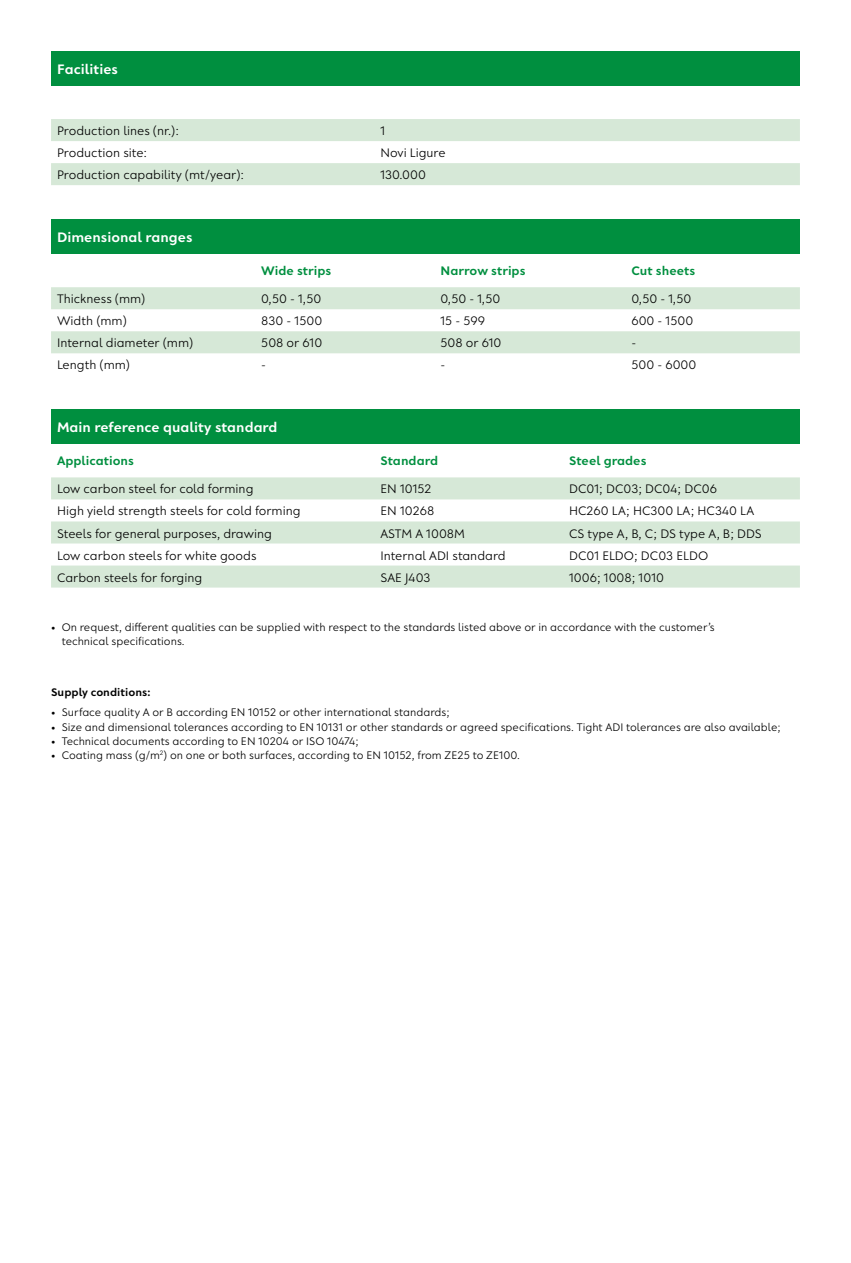
<style>
.page{position:relative;width:851px;height:1263px;background:#fff}
.page>*{position:absolute;margin:0;border:0;box-sizing:border-box;transform-origin:0 0}
.t1{font:600 15px "Larryline";color:#fff}
.t2{font:13.5px "Larryline";color:#000}
.t3{font:600 13.5px "Larryline";color:#008f3f}
.t4{font:12px/14.4px "Larryline";color:#000}
.t5{font:600 12px "Larryline";color:#000}
</style>
<div class="page">
<div style="left:51px;top:51px;width:748px;height:34px;background:#008f3f"></div>
<svg style="left:51px;top:119px;width:748px;height:66px;fill:#d6e8d7"></svg>
<div style="left:51px;top:219px;width:748px;height:34px;background:#008f3f"></div>
<svg style="left:51px;top:287px;width:748px;height:66px;fill:#d6e8d7"></svg>
<div style="left:51px;top:409px;width:748px;height:34px;background:#008f3f"></div>
<svg style="left:51px;top:477px;width:748px;height:111px;fill:#d6e8d7"></svg>
<p class="t1" style="left:57px;top:60px;width:62px">Facilities</p>
<p class="t2" style="left:57px;top:123px;width:123px">Production lines (nr.):</p>
<p class="t2" style="left:380px;top:123px;width:6px">1</p>
<p class="t2" style="left:57px;top:145px;width:92px">Production site:</p>
<p class="t2" style="left:380px;top:145px;width:67px">Novi Ligure</p>
<p class="t2" style="left:57px;top:167px;width:188px">Production capability (mt/year):</p>
<p class="t2" style="left:380px;top:167px;width:47px">130.000</p>
<p class="t1" style="left:57px;top:228px;width:137px">Dimensional ranges</p>
<p class="t3" style="left:261px;top:263px;width:72px">Wide strips</p>
<p class="t3" style="left:440px;top:263px;width:87px">Narrow strips</p>
<p class="t3" style="left:631px;top:263px;width:65px">Cut sheets</p>
<p class="t2" style="left:57px;top:291px;width:90px">Thickness (mm)</p>
<p class="t2" style="left:261px;top:291px;width:62px">0,50 - 1,50</p>
<p class="t2" style="left:440px;top:291px;width:62px">0,50 - 1,50</p>
<p class="t2" style="left:631px;top:291px;width:62px">0,50 - 1,50</p>
<p class="t2" style="left:57px;top:313px;width:71px">Width (mm)</p>
<p class="t2" style="left:261px;top:313px;width:62px">830 - 1500</p>
<p class="t2" style="left:440px;top:313px;width:46px">15 - 599</p>
<p class="t2" style="left:631px;top:313px;width:63px">600 - 1500</p>
<p class="t2" style="left:57px;top:335px;width:138px">Internal diameter (mm)</p>
<p class="t2" style="left:261px;top:335px;width:62px">508 or 610</p>
<p class="t2" style="left:440px;top:335px;width:62px">508 or 610</p>
<p class="t2" style="left:631px;top:335px;width:6px">-</p>
<p class="t2" style="left:57px;top:357px;width:75px">Length (mm)</p>
<p class="t2" style="left:261px;top:357px;width:6px">-</p>
<p class="t2" style="left:440px;top:357px;width:6px">-</p>
<p class="t2" style="left:631px;top:357px;width:66px">500 - 6000</p>
<p class="t1" style="left:57px;top:418px;width:222px">Main reference quality standard</p>
<p class="t3" style="left:57px;top:453px;width:78px">Applications</p>
<p class="t3" style="left:380px;top:453px;width:59px">Standard</p>
<p class="t3" style="left:569px;top:453px;width:79px">Steel grades</p>
<p class="t2" style="left:57px;top:481px;width:198px">Low carbon steel for cold forming</p>
<p class="t2" style="left:380px;top:481px;width:53px">EN 10152</p>
<p class="t2" style="left:569px;top:481px;width:149px">DC01; DC03; DC04; DC06</p>
<p class="t2" style="left:57px;top:503px;width:245px">High yield strength steels for cold forming</p>
<p class="t2" style="left:380px;top:503px;width:55px">EN 10268</p>
<p class="t2" style="left:569px;top:503px;width:187px">HC260 LA; HC300 LA; HC340 LA</p>
<p class="t2" style="left:57px;top:525px;width:216px">Steels for general purposes, drawing</p>
<p class="t2" style="left:380px;top:525px;width:86px">ASTM A 1008M</p>
<p class="t2" style="left:569px;top:525px;width:194px">CS type A, B, C; DS type A, B; DDS</p>
<p class="t2" style="left:57px;top:547px;width:201px">Low carbon steels for white goods</p>
<p class="t2" style="left:380px;top:547px;width:127px">Internal ADI standard</p>
<p class="t2" style="left:569px;top:547px;width:141px">DC01 ELDO; DC03 ELDO</p>
<p class="t2" style="left:57px;top:569px;width:147px">Carbon steels for forging</p>
<p class="t2" style="left:380px;top:569px;width:52px">SAE J403</p>
<p class="t2" style="left:569px;top:569px;width:96px">1006; 1008; 1010</p>
<p class="t4" style="left:62px;top:619px;width:654px;text-indent:-11px">• On request, different qualities can be supplied with respect to the standards listed above or in accordance with the customer’s technical specifications.</p>
<p class="t5" style="left:51px;top:685px;width:101px">Supply conditions:</p>
<p class="t4" style="left:51px;top:705px;width:400px">• Surface quality A or B according EN 10152 or other international standards;</p>
<p class="t4" style="left:51px;top:719px;width:731px">• Size and dimensional tolerances according to EN 10131 or other standards or agreed specifications. Tight ADI tolerances are also available;</p>
<p class="t4" style="left:51px;top:734px;width:309px">• Technical documents according to EN 10204 or ISO 10474;</p>
<p class="t4" style="left:51px;top:748px;width:470px">• Coating mass (g/m<sup>2</sup>) on one or both surfaces, according to EN 10152, from ZE25 to ZE100.</p>
</div>
